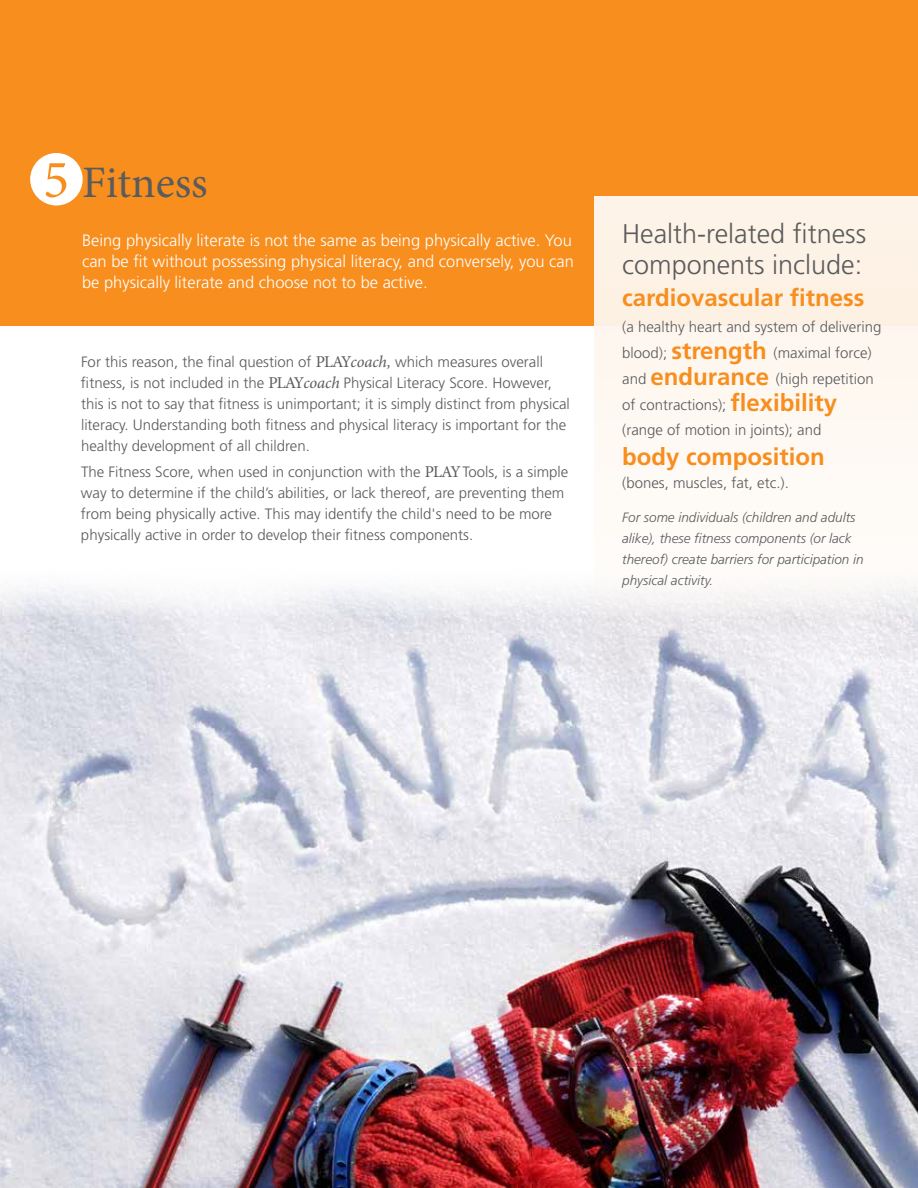
<style>
.page{position:relative;width:918px;height:1188px;background:#fff}
.page>*{position:absolute;margin:0;border:0;box-sizing:border-box;transform-origin:0 0}
.t1{font:54px "Minion Pro";color:#f78e1e}
.t2{font:45px "Minion Pro";color:#5a5b5d}
.t3{font:300 27px/31.5px "Frutiger LT Std";color:#5a5b5d}
.t4{font:700 24px "Frutiger LT Std";color:#f78e1e}
.t5{font:300 16.5px/21px "Frutiger LT Std";color:#fff}
.t6{font:300 15px/21px "Frutiger LT Std";color:#5a5b5d}
.t7{font:italic 300 13.5px/21px "Frutiger LT Std";color:#5a5b5d}
.s1{font-weight:700;font-size:24px;color:#f78e1e}
.s2{font-family:"Minion Pro";font-weight:400;font-size:16.5px}
.s3{font-family:"Minion Pro";font-weight:400;font-style:italic;font-size:16.5px}
</style>
<div class="page">
<img style="left:0;top:586px;width:918px;height:602px">
<div style="left:0;top:0;width:918px;height:326px;background:#f78e1e"></div>
<svg style="left:594px;top:197px;width:324px;height:495px;fill:#fef7f1"></svg>
<div style="left:30px;top:153px;width:53px;height:53px;background:#fff;border-radius:50%"></div>
<h1 class="t1" style="left:43px;top:144px;width:27px">5</h1>
<h2 class="t2" style="left:82px;top:152px;width:127px">Fitness</h2>
<p class="t5" style="left:82px;top:230px;width:494px">Being physically literate is not the same as being physically active. You can be fit without possessing physical literacy, and conversely, you can be physically literate and choose not to be active.</p>
<h3 class="t3" style="left:622px;top:218px;width:246px">Health-related fitness components include:</h3>
<h3 class="t4" style="left:622px;top:283px;width:244px">cardiovascular fitness</h3>
<p class="t6" style="left:622px;top:314px;width:261px;line-height:25.8px">(a healthy heart and system of delivering blood); <span class="s1">strength</span> (maximal force) and <span class="s1">endurance</span> (high repetition of contractions); <span class="s1">flexibility </span>(range of motion in joints); and</p>
<h3 class="t4" style="left:622px;top:442px;width:204px">body composition</h3>
<p class="t6" style="left:622px;top:472px;width:168px">(bones, muscles, fat, etc.).</p>
<p class="t7" style="left:622px;top:507px;width:243px">For some individuals (children and adults alike), these fitness components (or lack thereof) create barriers for participation in physical activity.</p>
<p class="t6" style="left:81px;top:351px;width:490px">For this reason, the final question of <span class="s2">PLAY</span><span class="s3">coach,</span> which measures overall fitness, is not included in the <span class="s2">PLAY</span><span class="s3">coach</span> Physical Literacy Score. However, this is not to say that fitness is unimportant; it is simply distinct from physical literacy. Understanding both fitness and physical literacy is important for the healthy development of all children.</p>
<p class="t6" style="left:81px;top:462px;width:489px">The Fitness Score, when used in conjunction with the <span class="s2">PLAY</span> Tools, is a simple way to determine if the child’s abilities, or lack thereof, are preventing them from being physically active. This may identify the child's need to be more physically active in order to develop their fitness components.</p>
</div>
